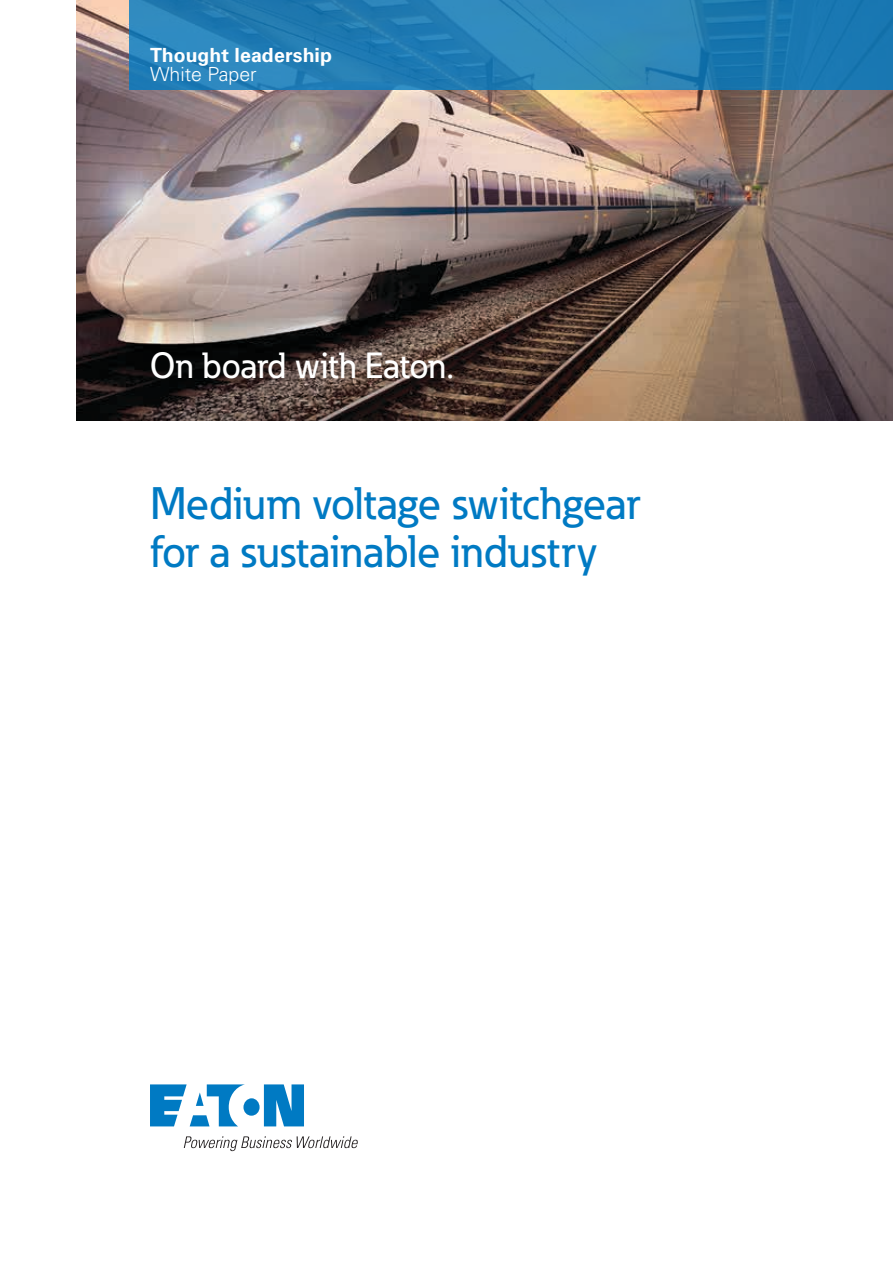
<style>
.page{position:relative;width:893px;height:1263px;background:#fff}
.page>*{position:absolute;margin:0;border:0;box-sizing:border-box;transform-origin:0 0}
.t1{font:500 45px/48px "Eaton";color:#007ac3}
.t2{font:500 36px "Eaton";color:#fff}
.t3{font:700 19.5px "Univers LT Std";letter-spacing:.005em;color:#fff}
.t4{font:300 19.5px "Univers LT Std";color:#fff}
</style>
<div class="page">
<img style="left:77px;top:0;width:816px;height:421px">
<svg style="left:129px;top:0;width:764px;height:90px;background:#247fb5"></svg>
<svg style="left:150px;top:1084px;width:154px;height:42px"></svg>
<svg style="left:184px;top:1136px;width:174px;height:15px"></svg>
<p class="t3" style="left:150px;top:43px;width:184px">Thought leadership</p>
<p class="t4" style="left:150px;top:62px;width:108px">White Paper</p>
<p class="t2" style="left:150px;top:344px;width:305px">On board with Eaton.</p>
<p class="t1" style="left:150px;top:479px;width:492px">Medium voltage switchgear for a sustainable industry</p>
</div>
